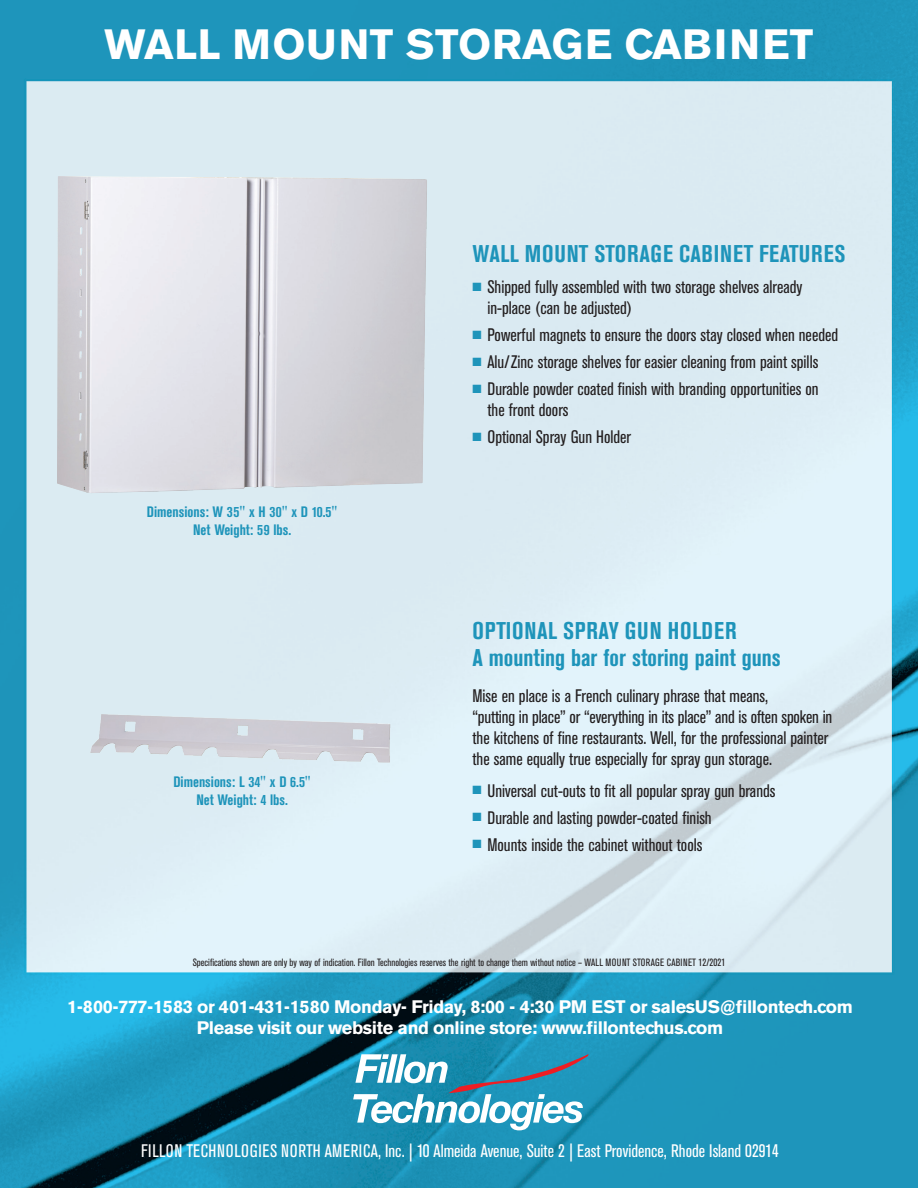
<style>
.page{position:relative;width:918px;height:1188px;background:#fff}
.page>*{position:absolute;margin:0;border:0;box-sizing:border-box;transform-origin:0 0}
.t1{font:700 42px "Akzidenz Grotesk BE";letter-spacing:.01em;color:#fff}
.t2{font:700 condensed 24px "Akzidenz Grotesk BE";letter-spacing:.015em;color:#1e94ba}
.t3{font:700 condensed 24px "Akzidenz Grotesk BE";letter-spacing:.035em;color:#1e94ba}
.t4{font:condensed 18px/21px "Akzidenz Grotesk BE";color:#231f20}
.t5{font:700 18px "Akzidenz Grotesk BE";letter-spacing:-.02em;color:#fff}
.t6{font:condensed 18px "Akzidenz Grotesk BE";color:#fff}
.t7{font:700 condensed 15px/18px "Akzidenz Grotesk BE";color:#1e94ba;text-align:center}
.t8{font:condensed 10.5px "Akzidenz Grotesk BE";color:#231f20}
.s1{color:#1e94ba}
</style>
<div class="page">
<img style="left:0;top:0;width:918px;height:1188px">
<svg style="left:353px;top:1054px;width:236px;height:76px"></svg>
<img style="left:57px;top:176px;width:370px;height:317px">
<img style="left:85px;top:694px;width:314px;height:84px">
<p class="t1" style="left:105px;top:20px;width:710px">WALL MOUNT STORAGE CABINET</p>
<p class="t7" style="left:147px;top:503px;width:192px">Dimensions: W 35" x H 30" x D 10.5"<br>Net Weight: 59 lbs.</p>
<p class="t7" style="left:173px;top:773px;width:139px">Dimensions: L 34" x D 6.5"</p>
<p class="t7" style="left:196px;top:791px;width:93px">Net Weight: 4 lbs.</p>
<p class="t2" style="left:472px;top:239px;width:375px">WALL MOUNT STORAGE CABINET FEATURES</p>
<p class="t4" style="left:487px;top:277px;width:317px;text-indent:-15px"><span class="s1">■</span> Shipped fully assembled with two storage shelves already in-place (can be adjusted)</p>
<p class="t4" style="left:472px;top:325px;width:367px"><span class="s1">■</span> Powerful magnets to ensure the doors stay closed when needed</p>
<p class="t4" style="left:472px;top:352px;width:347px"><span class="s1">■</span> Alu/Zinc storage shelves for easier cleaning from paint spills</p>
<p class="t4" style="left:487px;top:379px;width:333px;text-indent:-15px"><span class="s1">■</span> Durable powder coated finish with branding opportunities on the front doors</p>
<p class="t4" style="left:472px;top:427px;width:160px"><span class="s1">■</span> Optional Spray Gun Holder</p>
<p class="t3" style="left:472px;top:617px;width:266px">OPTIONAL SPRAY GUN HOLDER</p>
<p class="t2" style="left:472px;top:644px;width:310px">A mounting bar for storing paint guns</p>
<p class="t4" style="left:472px;top:686px;width:361px">Mise en place is a French culinary phrase that means,<br>“putting in place” or “everything in its place” and is often spoken in the kitchens of fine restaurants. Well, for the professional painter the same equally true especially for spray gun storage.</p>
<p class="t4" style="left:472px;top:780px;width:305px"><span class="s1">■</span> Universal cut-outs to fit all popular spray gun brands</p>
<p class="t4" style="left:472px;top:807px;width:241px"><span class="s1">■</span> Durable and lasting powder-coated finish</p>
<p class="t4" style="left:472px;top:834px;width:231px"><span class="s1">■</span> Mounts inside the cabinet without tools</p>
<p class="t8" style="left:193px;top:957px;width:534px">Specifications shown are only by way of indication. Fillon Technologies reserves the right to change them without notice – WALL MOUNT STORAGE CABINET 12/2021</p>
<p class="t5" style="left:67px;top:996px;width:787px">1-800-777-1583 or 401-431-1580 Monday- Friday, 8:00 - 4:30 PM EST or salesUS@fillontech.com</p>
<p class="t5" style="left:197px;top:1017px;width:528px">Please visit our website and online store: www.fillontechus.com</p>
<p class="t6" style="left:141px;top:1141px;width:639px">FILLON TECHNOLOGIES NORTH AMERICA, Inc. | 10 Almeida Avenue, Suite 2 | East Providence, Rhode Island 02914</p>
</div>
